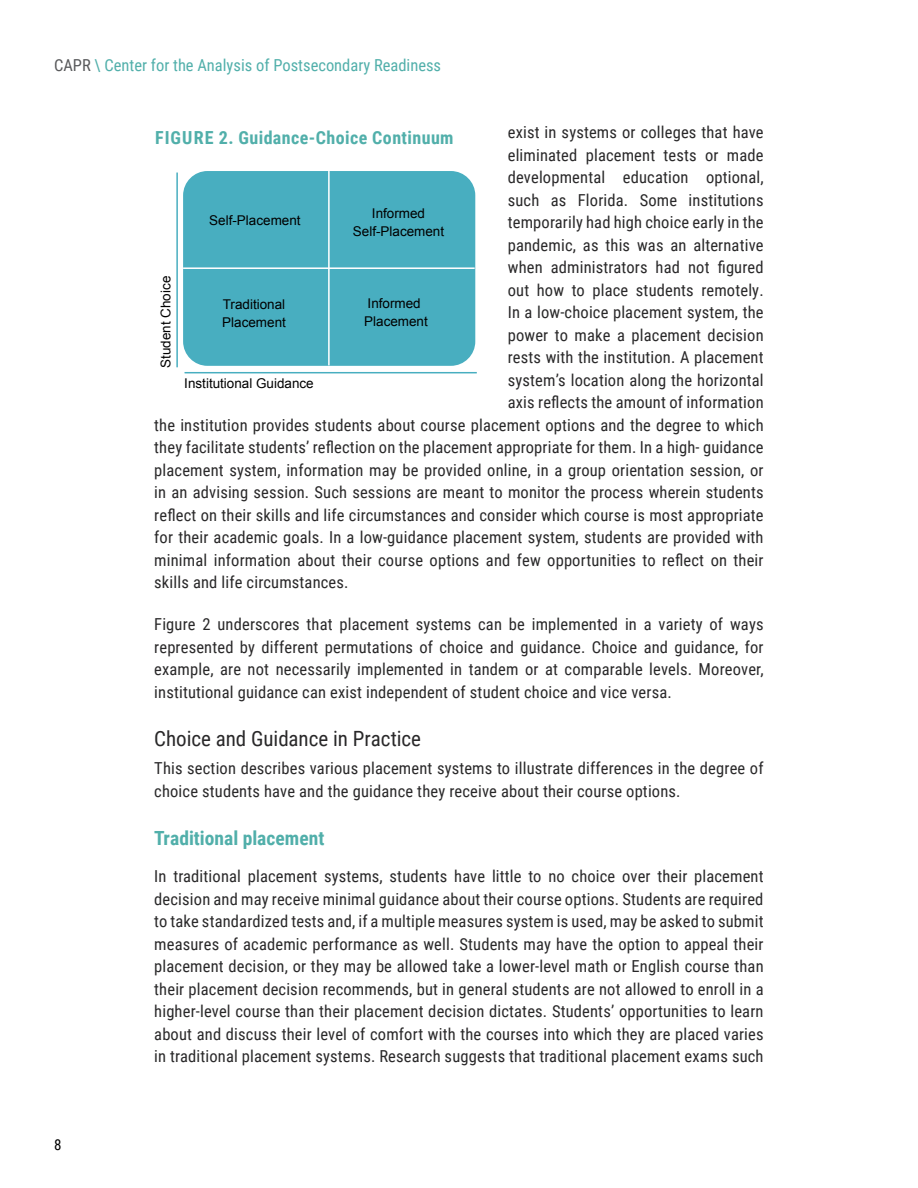
<style>
.page{position:relative;width:918px;height:1188px;background:#fff}
.page>*{position:absolute;margin:0;border:0;box-sizing:border-box;transform-origin:0 0}
.Header2{font:21px "Roboto Condensed";color:#292829}
.Header3_Teal{font:700 19.5px "Roboto Condensed";color:#51afaa}
.Figure_Title{font:700 18px "Roboto Condensed";letter-spacing:.025em;color:#51afaa}
.BodyCopy{font:16.5px/22.5px "Roboto Condensed";letter-spacing:.01em;color:#292829;text-align:justify}
.t1{font:16.5px "Roboto Condensed";color:#51afaa}
.t2{font:15px "Roboto Condensed";color:#000}
.t3{font:13.5px/18px "Arial";color:#000}
.s1{color:#58595b}
</style>
<div class="page">
<div style="left:183px;top:171px;width:292px;height:195px;background:#48aec0;border-radius:24px"></div>
<hr style="left:328px;top:171px;width:2px;height:194px;background:#fff">
<hr style="left:183px;top:267px;width:292px;height:2px;background:#fff">
<hr style="left:176px;top:173px;width:2px;height:194px;background:#48aec0">
<hr style="left:185px;top:372px;width:292px;height:1px;background:#48aec0">
<p class="t1" style="left:54px;top:54px;width:389px"><span class="s1">CAPR</span> \ Center for the Analysis of Postsecondary Readiness</p>
<p class="t2" style="left:54px;top:1134px;width:9px">8</p>
<p class="BodyCopy" style="left:508px;top:121px;width:257px">exist in systems or colleges that have</p>
<p class="BodyCopy" style="left:508px;top:143px;width:257px">eliminated placement tests or made</p>
<p class="BodyCopy" style="left:508px;top:166px;width:257px">developmental education optional,</p>
<p class="BodyCopy" style="left:508px;top:188px;width:257px">such as Florida. Some institutions</p>
<p class="BodyCopy" style="left:508px;top:211px;width:257px">temporarily had high choice early in the</p>
<p class="BodyCopy" style="left:508px;top:233px;width:257px">pandemic, as this was an alternative</p>
<p class="BodyCopy" style="left:508px;top:256px;width:257px">when administrators had not figured</p>
<p class="BodyCopy" style="left:508px;top:278px;width:257px">out how to place students remotely.</p>
<p class="BodyCopy" style="left:508px;top:301px;width:257px">In a low-choice placement system, the</p>
<p class="BodyCopy" style="left:508px;top:323px;width:257px">power to make a placement decision</p>
<p class="BodyCopy" style="left:508px;top:346px;width:257px">rests with the institution. A placement</p>
<p class="BodyCopy" style="left:508px;top:368px;width:257px">system’s location along the horizontal</p>
<p class="BodyCopy" style="left:508px;top:391px;width:257px">axis reflects the amount of information</p>
<p class="BodyCopy" style="left:154px;top:413px;width:611px">the institution provides students about course placement options and the degree to which</p>
<p class="BodyCopy" style="left:154px;top:436px;width:611px">they facilitate students’ reflection on the placement appropriate for them. In a high- guidance</p>
<p class="BodyCopy" style="left:154px;top:458px;width:611px">placement system, information may be provided online, in a group orientation session, or</p>
<p class="BodyCopy" style="left:154px;top:481px;width:611px">in an advising session. Such sessions are meant to monitor the process wherein students</p>
<p class="BodyCopy" style="left:154px;top:503px;width:611px">reflect on their skills and life circumstances and consider which course is most appropriate</p>
<p class="BodyCopy" style="left:154px;top:526px;width:611px">for their academic goals. In a low-guidance placement system, students are provided with</p>
<p class="BodyCopy" style="left:154px;top:548px;width:611px">minimal information about their course options and few opportunities to reflect on their</p>
<p class="BodyCopy" style="left:154px;top:571px;width:196px">skills and life circumstances.</p>
<p class="BodyCopy" style="left:154px;top:612px;width:611px">Figure 2 underscores that placement systems can be implemented in a variety of ways represented by different permutations of choice and guidance. Choice and guidance, for example, are not necessarily implemented in tandem or at comparable levels. Moreover, institutional guidance can exist independent of student choice and vice versa.</p>
<p class="Header2" style="left:154px;top:724px;width:268px">Choice and Guidance in Practice</p>
<p class="BodyCopy" style="left:154px;top:756px;width:611px">This section describes various placement systems to illustrate differences in the degree of choice students have and the guidance they receive about their course options.</p>
<p class="Header3_Teal" style="left:154px;top:825px;width:172px">Traditional placement</p>
<p class="BodyCopy" style="left:154px;top:864px;width:611px">In traditional placement systems, students have little to no choice over their placement decision and may receive minimal guidance about their course options. Students are required to take standardized tests and, if a multiple measures system is used, may be asked to submit measures of academic performance as well. Students may have the option to appeal their placement decision, or they may be allowed take a lower-level math or English course than their placement decision recommends, but in general students are not allowed to enroll in a higher-level course than their placement decision dictates. Students’ opportunities to learn about and discuss their level of comfort with the courses into which they are placed varies in traditional placement systems. Research suggests that traditional placement exams such</p>
<p class="Figure_Title" style="left:155px;top:125px;width:300px">FIGURE 2. Guidance-Choice Continuum</p>
<p class="t3" style="left:209px;top:212px;width:93px">Self-Placement</p>
<p class="t3" style="left:353px;top:204px;width:93px;text-align:center">Informed<br>Self-Placement</p>
<p class="t3" style="left:157px;top:368px;width:94px;rotate:-90deg">Student Choice</p>
<p class="t3" style="left:222px;top:295px;width:65px">Traditional<br>Placement</p>
<p class="t3" style="left:364px;top:295px;width:65px">Informed<br>Placement</p>
<p class="t3" style="left:184px;top:375px;width:131px">Institutional Guidance</p>
</div>
